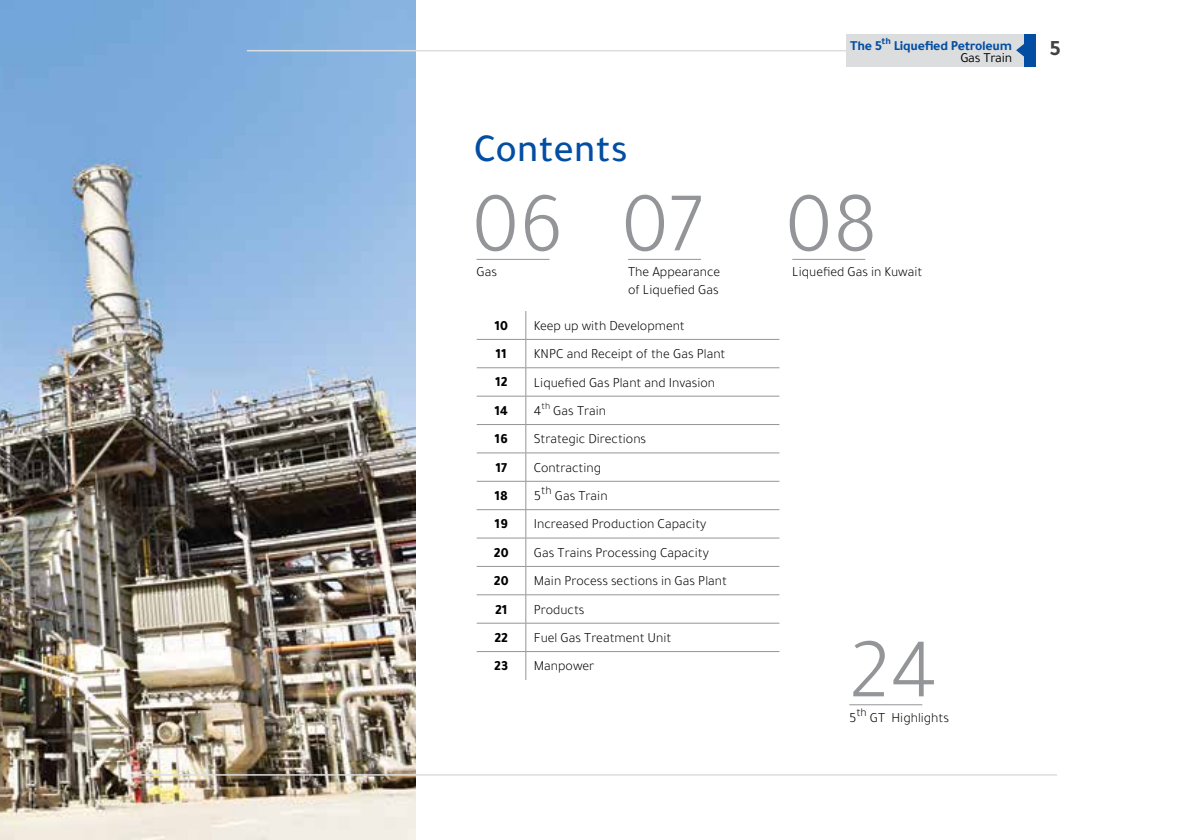
<style>
.page{position:relative;width:1191px;height:840px;background:#fff}
.page>*{position:absolute;margin:0;border:0;box-sizing:border-box;transform-origin:0 0}
.t1{font:300 86.2px "Tajawal";color:#939598}
.t2{font:500 40px "Tajawal";letter-spacing:-.01em;color:#034ea2}
.t3{font:700 22px "Tajawal";color:#414042}
.t4{font:300 14px/17.6px "Tajawal";color:#000}
.t5{font:800 14px "Tajawal";color:#000}
.t6{font:700 13.8px "Tajawal";letter-spacing:-.02em;color:#034ea2}
.t7{font:13.8px "Tajawal";letter-spacing:-.02em;color:#000}
.t8{font:300 12px "Tajawal";color:#000}
.t9{font:300 10px "Tajawal";color:#000}
.s1{font-size:14px}
</style>
<div class="page">
<img style="left:0;top:0;width:416px;height:839px">
<hr style="left:476px;top:259px;width:73px;height:1px;background:#939598">
<hr style="left:628px;top:259px;width:73px;height:1px;background:#939598">
<hr style="left:792px;top:259px;width:73px;height:1px;background:#939598">
<hr style="left:849px;top:704px;width:73px;height:1px;background:#939598">
<hr style="left:526px;top:339px;width:253px;height:1px;background:#939598">
<hr style="left:477px;top:339px;width:49px;height:1px;background:#939598">
<hr style="left:526px;top:367px;width:253px;height:1px;background:#939598">
<hr style="left:477px;top:367px;width:49px;height:1px;background:#939598">
<hr style="left:526px;top:395px;width:253px;height:1px;background:#939598">
<hr style="left:477px;top:395px;width:49px;height:1px;background:#939598">
<hr style="left:526px;top:424px;width:253px;height:1px;background:#939598">
<hr style="left:477px;top:424px;width:49px;height:1px;background:#939598">
<hr style="left:526px;top:452px;width:253px;height:1px;background:#939598">
<hr style="left:477px;top:452px;width:49px;height:1px;background:#939598">
<hr style="left:526px;top:480px;width:253px;height:1px;background:#939598">
<hr style="left:477px;top:480px;width:49px;height:1px;background:#939598">
<hr style="left:526px;top:509px;width:253px;height:1px;background:#939598">
<hr style="left:477px;top:509px;width:49px;height:1px;background:#939598">
<hr style="left:526px;top:537px;width:253px;height:1px;background:#939598">
<hr style="left:477px;top:537px;width:49px;height:1px;background:#939598">
<hr style="left:526px;top:565px;width:253px;height:1px;background:#939598">
<hr style="left:477px;top:565px;width:49px;height:1px;background:#939598">
<hr style="left:526px;top:594px;width:253px;height:1px;background:#939598">
<hr style="left:477px;top:594px;width:49px;height:1px;background:#939598">
<hr style="left:526px;top:622px;width:253px;height:1px;background:#939598">
<hr style="left:477px;top:622px;width:49px;height:1px;background:#939598">
<hr style="left:526px;top:650px;width:253px;height:1px;background:#939598">
<hr style="left:477px;top:650px;width:49px;height:1px;background:#939598">
<svg style="left:525px;top:311px;width:1px;height:368px"></svg>
<hr style="left:247px;top:50px;width:609px;height:1px;background:#dcddde">
<div style="left:846px;top:34px;width:178px;height:32px;background:#dcddde"></div>
<div style="left:1024px;top:34px;width:11px;height:32px;background:#034ea2"></div>
<svg style="left:1016px;top:44px;width:8px;height:13px"></svg>
<hr style="left:134px;top:773px;width:923px;height:2px;background:#dcddde">
<h2 class="t2" style="left:474px;top:121px;width:156px">Contents</h2>
<p class="t6" style="left:850px;top:35px;width:163px">The 5<sup>th</sup> Liquefied Petroleum</p>
<h3 class="t3" style="left:1050px;top:31px;width:12px">5</h3>
<p class="t7" style="left:960px;top:49px;width:53px">Gas Train</p>
<h1 class="t1" style="left:472px;top:166px;width:408px">06 07 08</h1>
<p class="t4" style="left:476px;top:263px;width:22px">Gas</p>
<p class="t4" style="left:628px;top:263px;width:94px">The Appearance of Liquefied Gas</p>
<p class="t4" style="left:792px;top:263px;width:131px">Liquefied Gas in Kuwait</p>
<p class="t5" style="left:494px;top:314px;width:15px">10</p>
<p class="t4" style="left:534px;top:316px;width:152px">Keep up with Development</p>
<p class="t5" style="left:495px;top:342px;width:13px">11</p>
<p class="t4" style="left:534px;top:345px;width:193px">KNPC and Receipt of the Gas Plant</p>
<p class="t5" style="left:495px;top:370px;width:14px">12</p>
<p class="t4" style="left:534px;top:373px;width:183px">Liquefied Gas Plant and Invasion</p>
<p class="t9" style="left:534px;top:399px;width:18px"><span class="s1">4</span>th</p>
<p class="t5" style="left:494px;top:399px;width:15px">14</p>
<p class="t4" style="left:553px;top:401px;width:54px">Gas Train</p>
<p class="t5" style="left:494px;top:427px;width:15px">16</p>
<p class="t4" style="left:534px;top:430px;width:114px">Strategic Directions</p>
<p class="t5" style="left:495px;top:455px;width:13px">17</p>
<p class="t4" style="left:534px;top:458px;width:69px">Contracting</p>
<p class="t8" style="left:534px;top:482px;width:19px"><span class="s1">5</span>th</p>
<p class="t5" style="left:494px;top:484px;width:15px">18</p>
<p class="t4" style="left:554px;top:486px;width:54px">Gas Train</p>
<p class="t5" style="left:494px;top:512px;width:15px">19</p>
<p class="t4" style="left:534px;top:515px;width:174px">Increased Production Capacity</p>
<p class="t5" style="left:494px;top:540px;width:16px">20</p>
<p class="t4" style="left:534px;top:543px;width:176px">Gas Trains Processing Capacity</p>
<p class="t5" style="left:494px;top:569px;width:16px">20</p>
<p class="t4" style="left:534px;top:572px;width:195px">Main Process sections in Gas Plant</p>
<p class="t5" style="left:495px;top:597px;width:14px">21</p>
<p class="t4" style="left:534px;top:600px;width:52px">Products</p>
<p class="t5" style="left:494px;top:625px;width:15px">22</p>
<p class="t4" style="left:534px;top:628px;width:139px">Fuel Gas Treatment Unit</p>
<p class="t5" style="left:494px;top:654px;width:15px">23</p>
<p class="t4" style="left:534px;top:657px;width:62px">Manpower</p>
<h1 class="t1" style="left:849px;top:612px;width:90px">24</h1>
<p class="t4" style="left:849px;top:708px;width:102px">5<sup>th</sup> GT Highlights</p>
</div>
